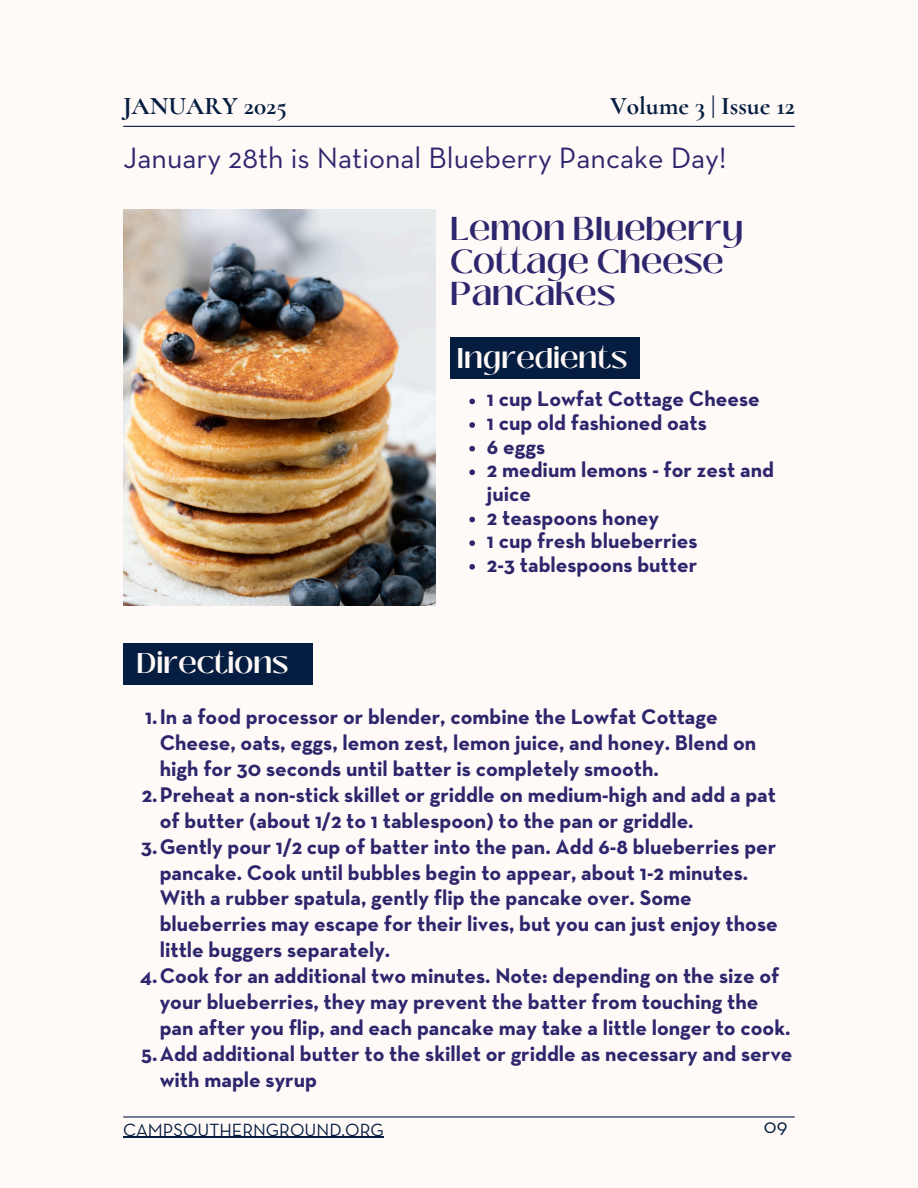
<style>
.page{position:relative;width:918px;height:1188px;background:#fff9f7}
.page>*{position:absolute;margin:0;border:0;box-sizing:border-box;transform-origin:0 0}
.t1{font:600 33px/32.7px "Black Mango";color:#2e266d}
.t2{font:30px "Neutraface Text";color:#2e266d}
.t3{font:600 28.5px "Black Mango";color:#fff9f7}
.t4{font:700 25.35px "Cormorant";color:#051d40}
.t5{font:700 21.6px/25.8px "Neutraface Text";color:#2e266d}
.t6{font:21px "Neutraface Text";color:#051d40}
.t7{font:18px "Neutraface Text";color:#051d40}
</style>
<div class="page">
<hr style="left:124px;top:126px;width:670px;height:1px;background:#051d40">
<hr style="left:124px;top:1116px;width:670px;height:2px;background:#051d40">
<hr style="left:123px;top:1137px;width:261px;height:1px;background:#051d40">
<img style="left:123px;top:209px;width:313px;height:397px">
<div style="left:450px;top:337px;width:190px;height:41px;background:#051d40"></div>
<svg style="left:469px;top:399px;width:6px;height:5px"></svg>
<svg style="left:469px;top:422px;width:6px;height:6px"></svg>
<svg style="left:469px;top:446px;width:6px;height:5px"></svg>
<svg style="left:469px;top:469px;width:6px;height:6px"></svg>
<svg style="left:469px;top:517px;width:6px;height:5px"></svg>
<svg style="left:469px;top:540px;width:6px;height:6px"></svg>
<svg style="left:469px;top:564px;width:6px;height:6px"></svg>
<div style="left:123px;top:643px;width:190px;height:41px;background:#051d40"></div>
<p class="t4" style="left:123px;top:91px;width:165px">JANUARY 2025</p>
<p class="t4" style="left:610px;top:91px;width:186px">Volume 3 | Issue 12</p>
<p class="t2" style="left:123px;top:145px;width:605px">January 28th is National Blueberry Pancake Day!</p>
<p class="t1" style="left:450px;top:213px;width:295px">Lemon Blueberry<br>Cottage Cheese<br>Pancakes</p>
<h2 class="t3" style="left:457px;top:336px;width:172px">Ingredients</h2>
<p class="t5" style="left:487px;top:388px;width:274px">1 cup Lowfat Cottage Cheese</p>
<h1 class="t5" style="left:487px;top:411px;width:221px">1 cup old fashioned oats</h1>
<h3 class="t5" style="left:487px;top:435px;width:60px">6 eggs</h3>
<p class="t5" style="left:487px;top:459px;width:289px;line-height:23.7px">2 medium lemons - for zest and juice</p>
<p class="t5" style="left:487px;top:506px;width:174px">2 teaspoons honey</p>
<p class="t5" style="left:487px;top:529px;width:212px">1 cup fresh blueberries</p>
<p class="t5" style="left:487px;top:553px;width:212px">2-3 tablespoons butter</p>
<h3 class="t3" style="left:136px;top:642px;width:154px">Directions</h3>
<p class="t5" style="left:160px;top:705px;width:598px;text-indent:-15px">1.In a food processor or blender, combine the Lowfat Cottage<br>Cheese, oats, eggs, lemon zest, lemon juice, and honey. Blend on high for 30 seconds until batter is completely smooth.</p>
<p class="t5" style="left:160px;top:783px;width:618px;text-indent:-18px">2.Preheat a non-stick skillet or griddle on medium-high and add a pat of butter (about 1/2 to 1 tablespoon) to the pan or griddle.</p>
<p class="t5" style="left:160px;top:835px;width:620px;text-indent:-19px">3.Gently pour 1/2 cup of batter into the pan. Add 6-8 blueberries per pancake. Cook until bubbles begin to appear, about 1-2 minutes.<br>With a rubber spatula, gently flip the pancake over. Some blueberries may escape for their lives, but you can just enjoy those little buggers separately.</p>
<p class="t5" style="left:160px;top:964px;width:632px;text-indent:-19px">4.Cook for an additional two minutes. Note: depending on the size of your blueberries, they may prevent the batter from touching the pan after you flip, and each pancake may take a little longer to cook.</p>
<p class="t5" style="left:160px;top:1042px;width:634px;text-indent:-18px">5.Add additional butter to the skillet or griddle as necessary and serve with maple syrup</p>
<h5 class="t7" style="left:123px;top:1122px;width:262px">CAMPSOUTHERNGROUND.ORG</h5>
<h4 class="t6" style="left:764px;top:1117px;width:25px">09</h4>
</div>
